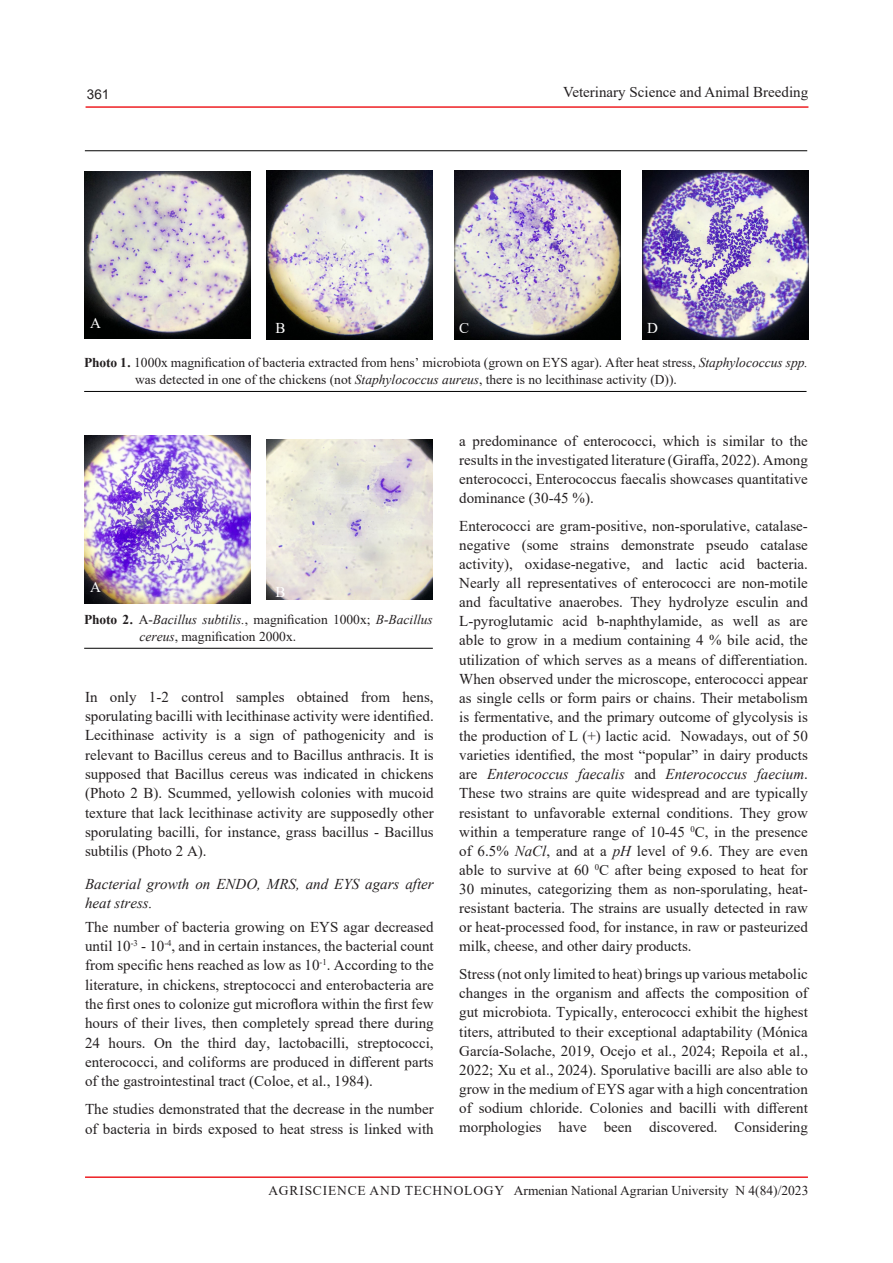
<style>
.page{position:relative;width:893px;height:1263px;background:#fff}
.page>*{position:absolute;margin:0;border:0;box-sizing:border-box;transform-origin:0 0}
.TEXT{font:15px/19.2px "Times New Roman";color:#231f20;text-align:justify}
.TEXT-2{font:italic 15px/19.4px "Times New Roman";color:#231f20}
.TEXT-3{font:15px "Times New Roman";color:#fff}
.NKAR{font:13.5px/16.5px "Times New Roman";color:#231f20}
.t1{font:13.5px "Arial";color:#231f20}
.s1{font-weight:700}
.s2{font-style:italic}
</style>
<div class="page">
<hr style="left:85px;top:1176px;width:723px;height:2px;background:#ee1f23">
<hr style="left:86px;top:106px;width:722px;height:2px;background:#ee1f23">
<hr style="left:84px;top:391px;width:722px;height:1px;background:#000">
<img style="left:84px;top:172px;width:166px;height:167px">
<img style="left:266px;top:171px;width:166px;height:168px">
<img style="left:454px;top:171px;width:166px;height:168px">
<img style="left:643px;top:171px;width:165px;height:168px">
<hr style="left:85px;top:150px;width:722px;height:1px;background:#000">
<hr style="left:84px;top:648px;width:349px;height:1px;background:#000">
<img style="left:84px;top:435px;width:166px;height:169px">
<img style="left:266px;top:440px;width:166px;height:159px">
<p class="t1" style="left:87px;top:85px;width:24px">361</p>
<p class="TEXT" style="left:563px;top:82px;width:246px">Veterinary Science and Animal Breeding</p>
<p class="TEXT-3" style="left:90px;top:312px;width:12px">A</p>
<p class="TEXT-3" style="left:275px;top:317px;width:12px">B</p>
<p class="TEXT-3" style="left:459px;top:317px;width:12px">C</p>
<p class="TEXT-3" style="left:647px;top:317px;width:12px">D</p>
<p class="NKAR" style="left:135px;top:354px;width:674px;text-indent:-51px"><span class="s1">Photo 1․</span> 1000x magnification of bacteria extracted from hens’ microbiota (grown on EYS agar). After heat stress, <span class="s2">Staphylococcus spp. </span>was detected in one of the chickens (not <span class="s2">Staphylococcus aureus</span>, there is no lecithinase activity (D)).</p>
<p class="TEXT-3" style="left:90px;top:576px;width:12px">A</p>
<p class="TEXT-3" style="left:275px;top:582px;width:12px">B</p>
<p class="NKAR" style="left:139px;top:611px;width:295px;text-indent:-55px"><span class="s1">Photo 2․</span> A-<span class="s2">Bacillus subtilis.</span>, magnification 1000x; <span class="s2">B-Bacillus cereus</span>, magnification 2000x.</p>
<p class="TEXT" style="left:85px;top:686px;width:350px">In only 1-2 control samples obtained from hens, sporulating bacilli with lecithinase activity were identified.<br>Lecithinase activity is a sign of pathogenicity and is relevant to Bacillus cereus and to Bacillus anthracis. It is supposed that Bacillus cereus was indicated in chickens (Photo 2 B). Scummed, yellowish colonies with mucoid texture that lack lecithinase activity are supposedly other sporulating bacilli, for instance, grass bacillus - Bacillus subtilis (Photo 2 A).</p>
<p class="TEXT-2" style="left:85px;top:873px;width:350px">Bacterial growth on ENDO, MRS, and EYS agars after heat stress.</p>
<p class="TEXT" style="left:85px;top:916px;width:350px">The number of bacteria growing on EYS agar decreased until 10<sup>-3</sup> - 10<sup>-4</sup>, and in certain instances, the bacterial count from specific hens reached as low as 10<sup>-1</sup>. According to the literature, in chickens, streptococci and enterobacteria are the first ones to colonize gut microflora within the first few hours of their lives, then completely spread there during 24 hours. On the third day, lactobacilli, streptococci, enterococci, and coliforms are produced in different parts of the gastrointestinal tract (Coloe, et al., 1984).</p>
<p class="TEXT" style="left:85px;top:1099px;width:350px">The studies demonstrated that the decrease in the number of bacteria in birds exposed to heat stress is linked with</p>
<p class="TEXT" style="left:459px;top:431px;width:350px">a predominance of enterococci, which is similar to the results in the investigated literature (Giraffa, 2022). Among enterococci, Enterococcus faecalis showcases quantitative dominance (30-45 %).</p>
<p class="TEXT" style="left:459px;top:516px;width:350px">Enterococci are gram-positive, non-sporulative, catalase&shy;negative (some strains demonstrate pseudo catalase activity), oxidase-negative, and lactic acid bacteria.<br>Nearly all representatives of enterococci are non-motile and facultative anaerobes. They hydrolyze esculin and L-pyroglutamic acid b-naphthylamide, as well as are able to grow in a medium containing 4 % bile acid, the utilization of which serves as a means of differentiation.<br>When observed under the microscope, enterococci appear as single cells or form pairs or chains. Their metabolism is fermentative, and the primary outcome of glycolysis is the production of L (+) lactic acid. Nowadays, out of 50 varieties identified, the most “popular” in dairy products are <span class="s2">Enterococcus faecalis</span> and <span class="s2">Enterococcus faecium</span>.<br>These two strains are quite widespread and are typically resistant to unfavorable external conditions. They grow within a temperature range of 10-45 <sup>0</sup>C, in the presence of 6.5% <span class="s2">NaCl</span>, and at a <span class="s2">pH</span> level of 9.6. They are even able to survive at 60 <sup>0</sup>C after being exposed to heat for 30 minutes, categorizing them as non-sporulating, heat&shy;resistant bacteria. The strains are usually detected in raw or heat-processed food, for instance, in raw or pasteurized milk, cheese, and other dairy products.</p>
<p class="TEXT" style="left:459px;top:964px;width:350px">Stress (not only limited to heat) brings up various metabolic changes in the organism and affects the composition of gut microbiota. Typically, enterococci exhibit the highest titers, attributed to their exceptional adaptability (Mónica García-Solache, 2019, Ocejo et al., 2024; Repoila et al., 2022; Xu et al., 2024). Sporulative bacilli are also able to grow in the medium of EYS agar with a high concentration of sodium chloride. Colonies and bacilli with different morphologies have been discovered. Considering</p>
<p class="NKAR" style="left:268px;top:1181px;width:541px">AGRISCIENCE AND TECHNOLOGY Armenian National Agrarian University N 4(84)/2023</p>
</div>
